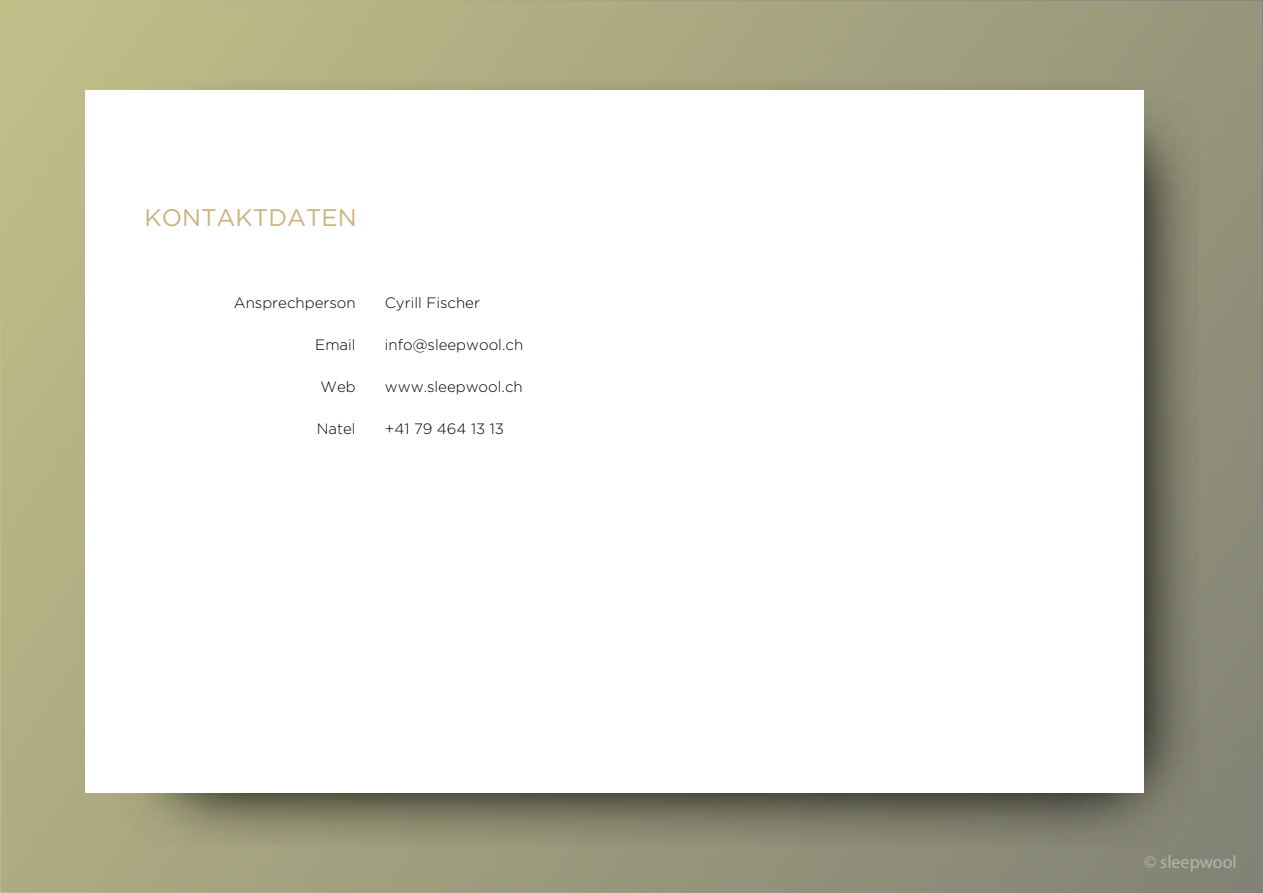
<style>
.page{position:relative;width:1263px;height:893px;background:#fff}
.page>*{position:absolute;margin:0;border:0;box-sizing:border-box;transform-origin:0 0}
.t1{font:24px "Gotham";color:#cbb37f}
.t2{font:18px "Myriad Pro";color:#b6b5ac}
.t3{font:300 15px "Gotham";color:#000}
</style>
<div class="page">
<div style="left:0;top:0;width:1263px;height:893px;background:linear-gradient(to right,#b9b886,#8e8e79)"></div>
<img style="left:114px;top:82px;width:1085px;height:764px">
<div style="left:85px;top:91px;width:1059px;height:702px;background:#fff"></div>
<h1 class="t1" style="left:144px;top:205px;width:214px">KONTAKTDATEN</h1>
<p class="t3" style="left:234px;top:295px;width:123px">Ansprechperson</p>
<p class="t3" style="left:315px;top:337px;width:42px">Email</p>
<p class="t3" style="left:320px;top:379px;width:37px">Web</p>
<p class="t3" style="left:317px;top:421px;width:40px">Natel</p>
<p class="t3" style="left:385px;top:295px;width:97px">Cyrill Fischer</p>
<p class="t3" style="left:385px;top:337px;width:140px">info@sleepwool.ch</p>
<p class="t3" style="left:385px;top:379px;width:139px">www.sleepwool.ch</p>
<p class="t3" style="left:385px;top:421px;width:120px">+41 79 464 13 13</p>
<p class="t2" style="left:1144px;top:850px;width:94px">© sleepwool</p>
</div>
